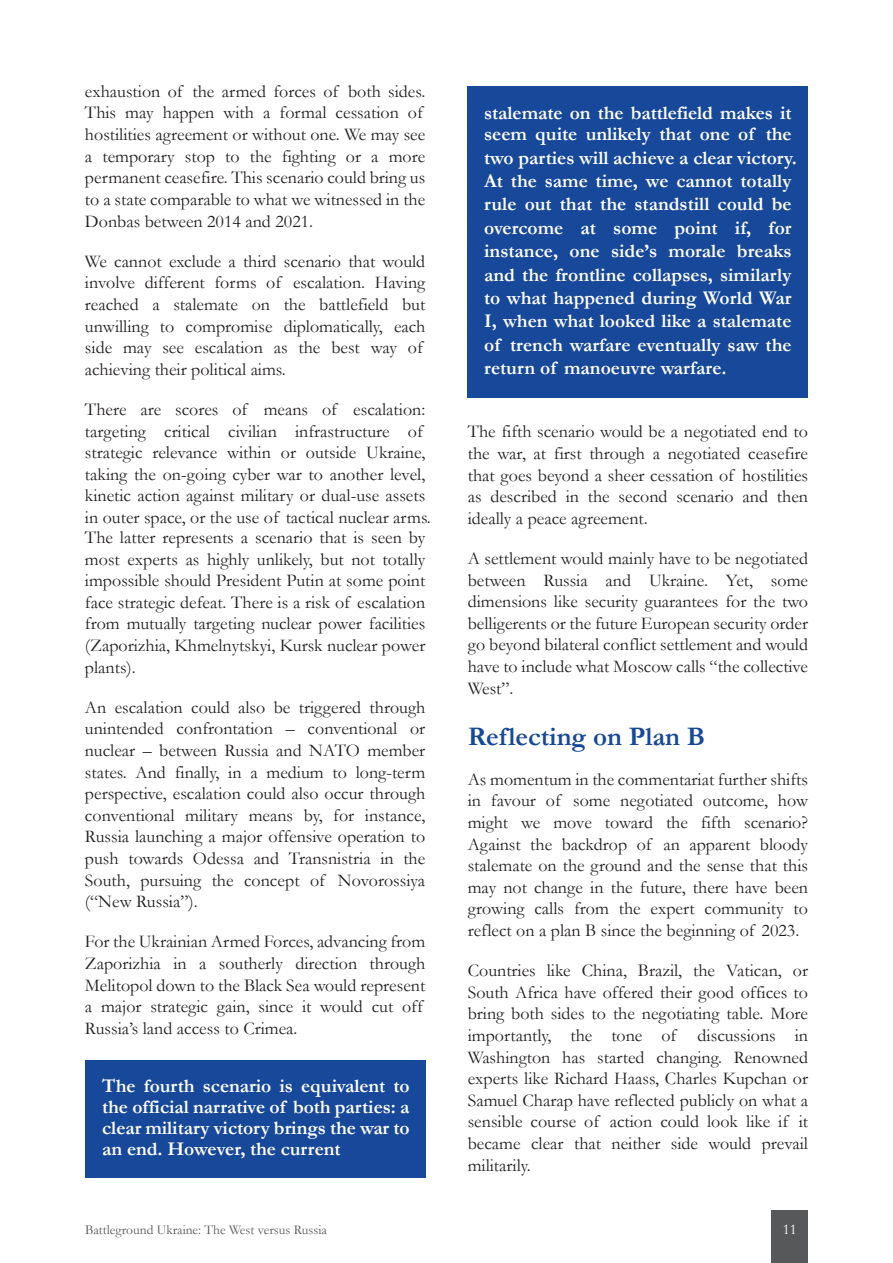
<style>
.page{position:relative;width:893px;height:1263px;background:#fff}
.page>*{position:absolute;margin:0;border:0;box-sizing:border-box;transform-origin:0 0}
.t1{font:700 27px "Garamond";color:#174899}
.t2{font:700 19.5px/23.4px "Garamond";color:#fff}
.t3{font:18px/21.6px "Garamond";color:#231f20;text-align:justify}
.t4{font:15px "Garamond";color:#fff}
.t5{font:13.5px "Garamond";color:#57585a}
</style>
<div class="page">
<div style="left:772px;top:1210px;width:36px;height:53px;background:#57585a"></div>
<div style="left:86px;top:1061px;width:340px;height:117px;background:#174899"></div>
<div style="left:468px;top:86px;width:340px;height:312px;background:#174899"></div>
<p class="t3" style="left:85px;top:80px;width:342px;text-align:left">exhaustion of the armed forces of both sides.<br>This may happen with a formal cessation of hostilities agreement or without one. We may see a temporary stop to the fighting or a more permanent ceasefire. This scenario could bring us to a state comparable to what we witnessed in the Donbas between 2014 and 2021.</p>
<p class="t3" style="left:85px;top:250px;width:342px;text-align:left">We cannot exclude a third scenario that would involve different forms of escalation. Having reached a stalemate on the battlefield but unwilling to compromise diplomatically, each side may see escalation as the best way of achieving their political aims.</p>
<p class="t3" style="left:85px;top:398px;width:347px;text-align:left">There are scores of means of escalation: targeting critical civilian infrastructure of strategic relevance within or outside Ukraine, taking the on-going cyber war to another level, kinetic action against military or dual-use assets in outer space, or the use of tactical nuclear arms.<br>The latter represents a scenario that is seen by most experts as highly unlikely, but not totally impossible should President Putin at some point face strategic defeat. There is a risk of escalation from mutually targeting nuclear power facilities (Zaporizhia, Khmelnytskyi, Kursk nuclear power plants).</p>
<p class="t3" style="left:85px;top:696px;width:342px">An escalation could also be triggered through unintended confrontation – conventional or nuclear – between Russia and NATO member states. And finally, in a medium to long-term perspective, escalation could also occur through conventional military means by, for instance, Russia launching a major offensive operation to push towards Odessa and Transnistria in the South, pursuing the concept of Novorossiya (“New Russia”).</p>
<p class="t3" style="left:85px;top:930px;width:342px;text-align:left">For the Ukrainian Armed Forces, advancing from Zaporizhia in a southerly direction through Melitopol down to the Black Sea would represent a major strategic gain, since it would cut off Russia’s land access to Crimea.</p>
<p class="t2" style="left:102px;top:1075px;width:309px;line-height:21px;text-align:justify">The fourth scenario is equivalent to the official narrative of both parties: a clear military victory brings the war to an end. However, the current</p>
<p class="t5" style="left:85px;top:1220px;width:243px">Battleground Ukraine: The West versus Russia</p>
<p class="t2" style="left:484px;top:103px;width:309px;line-height:21px">stalemate on the battlefield makes it seem quite unlikely that one of the</p>
<p class="t2" style="left:484px;top:146px;width:314px">two parties will achieve a clear victory.<br>At the same time, we cannot totally rule out that the standstill could be overcome at some point if, for instance, one side’s morale breaks and the frontline collapses, similarly to what happened during World War I, when what looked like a stalemate of trench warfare eventually saw the return of manoeuvre warfare.</p>
<p class="t3" style="left:468px;top:420px;width:342px">The fifth scenario would be a negotiated end to the war, at first through a negotiated ceasefire that goes beyond a sheer cessation of hostilities as described in the second scenario and then ideally a peace agreement.</p>
<p class="t3" style="left:468px;top:547px;width:342px">A settlement would mainly have to be negotiated between Russia and Ukraine. Yet, some dimensions like security guarantees for the two belligerents or the future European security order go beyond bilateral conflict settlement and would have to include what Moscow calls “the collective West”.</p>
<h1 class="t1" style="left:468px;top:718px;width:239px">Reflecting on Plan B</h1>
<p class="t3" style="left:468px;top:768px;width:342px">As momentum in the commentariat further shifts in favour of some negotiated outcome, how might we move toward the fifth scenario?<br>Against the backdrop of an apparent bloody stalemate on the ground and the sense that this may not change in the future, there have been growing calls from the expert community to reflect on a plan B since the beginning of 2023.</p>
<p class="t3" style="left:468px;top:959px;width:342px">Countries like China, Brazil, the Vatican, or South Africa have offered their good offices to bring both sides to the negotiating table. More importantly, the tone of discussions in Washington has started changing. Renowned experts like Richard Haass, Charles Kupchan or Samuel Charap have reflected publicly on what a sensible course of action could look like if it became clear that neither side would prevail militarily.</p>
<p class="t4" style="left:783px;top:1219px;width:16px">11</p>
</div>
